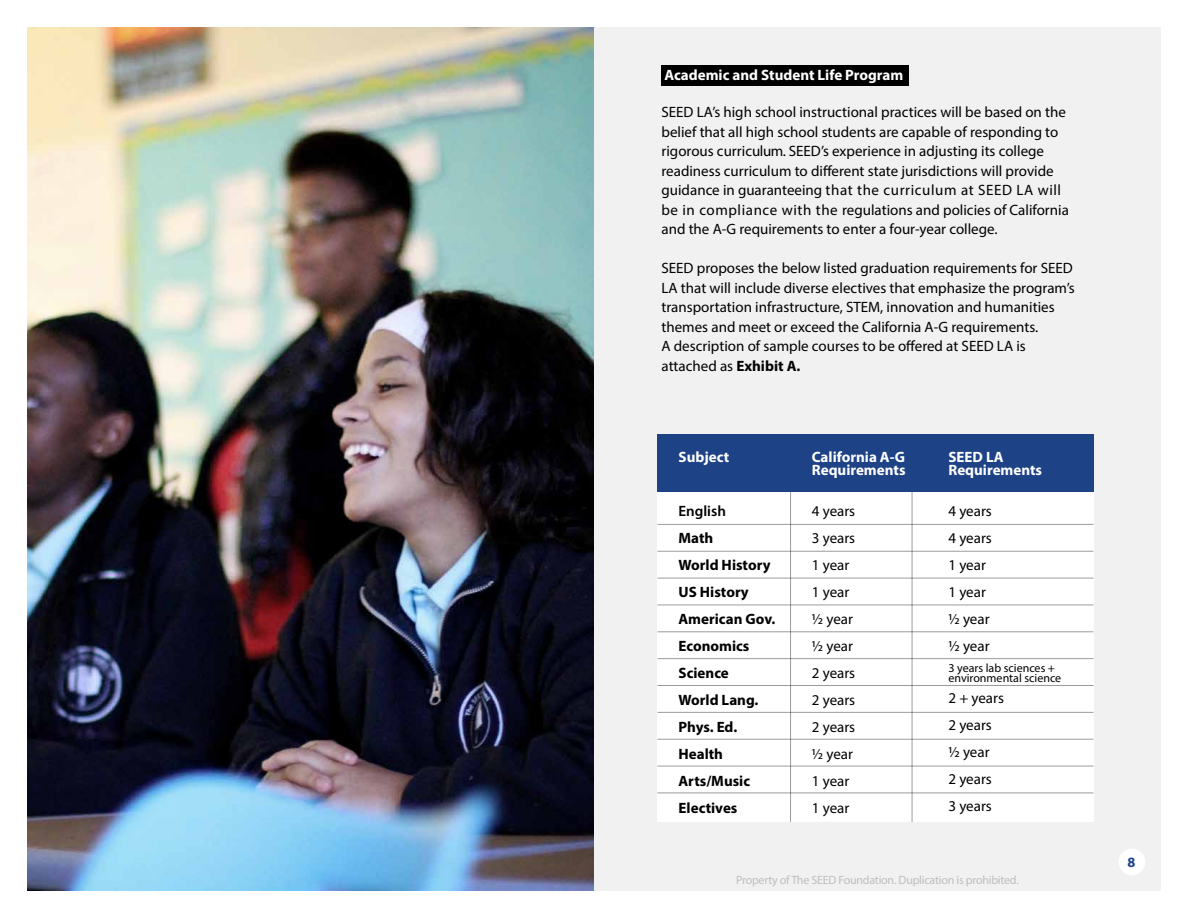
<style>
.page{position:relative;width:1188px;height:918px;background:#fff}
.page>*{position:absolute;margin:0;border:0;box-sizing:border-box;transform-origin:0 0}
.t1{font:15px/27px "Myriad Pro";color:#000}
.t2{font:700 15px/27px "Myriad Pro";color:#000}
.t3{font:700 15px/13.5px "Myriad Pro";color:#fff}
.t4{font:600 15px "Myriad Pro";color:#000}
.t5{font:700 14.25px "Myriad Pro";color:#1e4286}
.t6{font:12px "Myriad Pro";letter-spacing:-.02em;color:#bcbec0}
.t7{font:12px/10.5px "Myriad Pro";color:#000}
.s1{font-weight:700}
</style>
<div class="page">
<div style="left:594px;top:27px;width:567px;height:864px;background:#f1f1f2"></div>
<div style="left:657px;top:434px;width:437px;height:388px;background:#fff"></div>
<hr style="left:790px;top:492px;width:1px;height:330px;background:#000">
<hr style="left:912px;top:492px;width:1px;height:330px;background:#000">
<hr style="left:657px;top:524px;width:437px;height:1px;background:#000">
<hr style="left:657px;top:658px;width:437px;height:1px;background:#000">
<hr style="left:657px;top:551px;width:437px;height:1px;background:#000">
<hr style="left:657px;top:578px;width:437px;height:1px;background:#000">
<hr style="left:657px;top:605px;width:437px;height:1px;background:#000">
<hr style="left:657px;top:631px;width:437px;height:1px;background:#000">
<hr style="left:657px;top:739px;width:437px;height:1px;background:#000">
<hr style="left:657px;top:766px;width:437px;height:1px;background:#000">
<hr style="left:657px;top:793px;width:437px;height:1px;background:#000">
<hr style="left:657px;top:685px;width:437px;height:1px;background:#000">
<hr style="left:657px;top:712px;width:437px;height:1px;background:#000">
<div style="left:657px;top:434px;width:437px;height:58px;background:#1e4286"></div>
<img style="left:27px;top:27px;width:567px;height:864px">
<div style="left:1119px;top:849px;width:26px;height:26px;background:#fff;border-radius:50%"></div>
<div style="left:662px;top:65px;width:247px;height:21px;background:#000"></div>
<p class="t3" style="left:665px;top:67px;width:240px">Academic and Student Life Program</p>
<p class="t1" style="left:662px;top:102px;width:409px;line-height:19.5px">SEED LA’s high school instructional practices will be based on the belief that all high school students are capable of responding to rigorous curriculum. SEED’s experience in adjusting its college readiness curriculum to different state jurisdictions will provide guidance in guaranteeing that the curriculum at SEED LA will be in compliance with the regulations and policies of California and the A-G requirements to enter a four-year college.</p>
<p class="t1" style="left:662px;top:258px;width:415px;line-height:19.5px">SEED proposes the below listed graduation requirements for SEED LA that will include diverse electives that emphasize the program’s transportation infrastructure, STEM, innovation and humanities themes and meet or exceed the California A-G requirements.<br>A description of sample courses to be offered at SEED LA is attached as <span class="s1">Exhibit A.</span></p>
<p class="t3" style="left:679px;top:450px;width:52px">Subject</p>
<p class="t4" style="left:679px;top:501px;width:49px">English</p>
<p class="t2" style="left:679px;top:524px;width:98px">Math<br>World History<br>US History<br>American Gov.<br>Economics<br>Science<br>World Lang.<br>Phys. Ed.<br>Health<br>Arts/Music<br>Electives</p>
<p class="t3" style="left:812px;top:450px;width:95px">California A-G<br>Requirements</p>
<p class="t1" style="left:812px;top:497px;width:45px">4 years<br>3 years<br>1 year<br>1 year ½ year ½ year<br>2 years<br>2 years<br>2 years ½ year<br>1 year<br>1 year</p>
<p class="t3" style="left:949px;top:450px;width:95px">SEED LA<br>Requirements</p>
<p class="t1" style="left:949px;top:497px;width:45px">4 years<br>4 years<br>1 year<br>1 year ½ year ½ year</p>
<p class="t7" style="left:949px;top:662px;width:114px">3 years lab sciences + environmental science</p>
<p class="t1" style="left:949px;top:685px;width:57px">2 + years<br>2 years ½ year<br>2 years<br>3 years</p>
<p class="t6" style="left:736px;top:872px;width:284px">Property of The SEED Foundation. Duplication is prohibited.</p>
<p class="t5" style="left:1128px;top:853px;width:9px">8</p>
</div>
